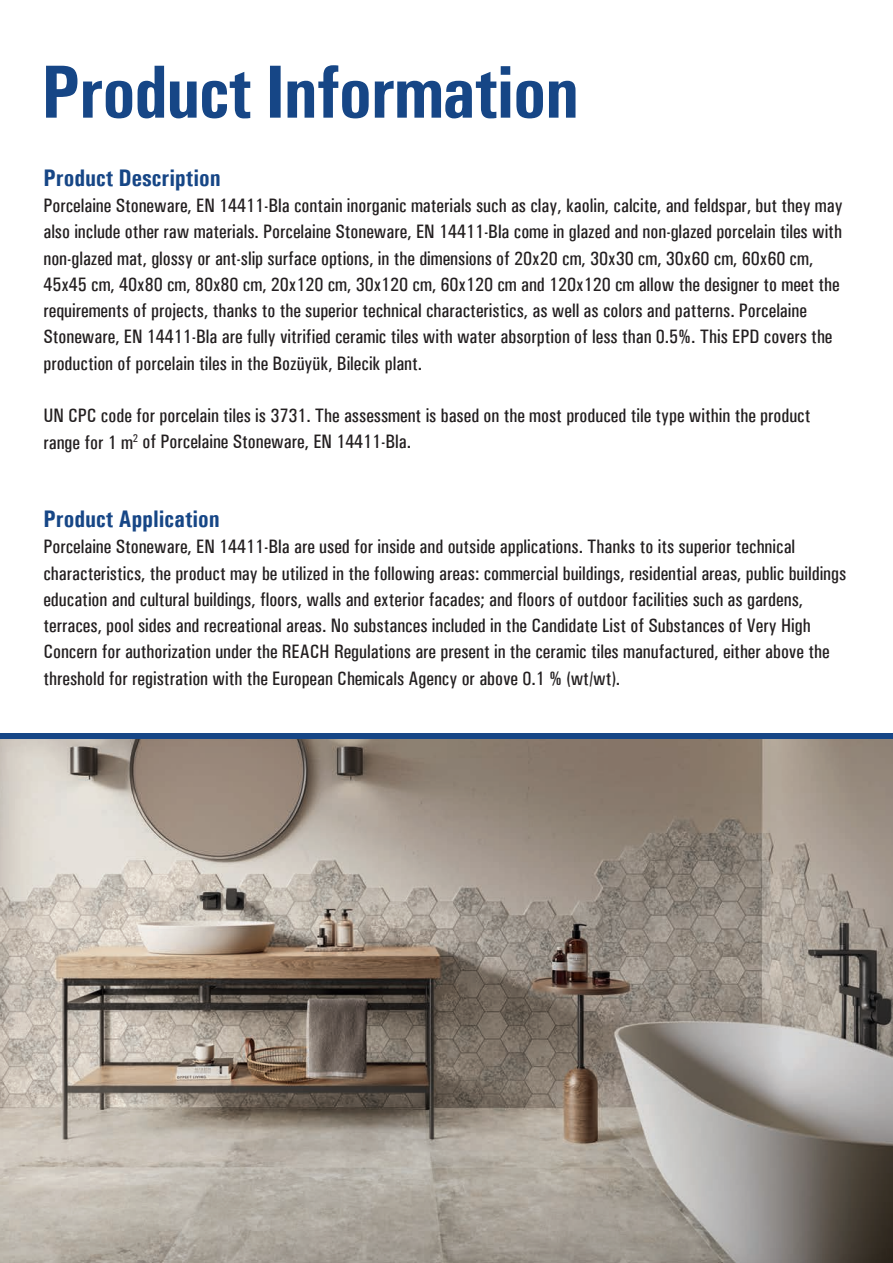
<style>
.page{position:relative;width:893px;height:1263px;background:#fff}
.page>*{position:absolute;margin:0;border:0;box-sizing:border-box;transform-origin:0 0}
.t1{font:700 condensed 75.3px "Univers";letter-spacing:-.02em;color:#164686}
.t2{font:700 condensed 24px "Univers";color:#164686}
.t3{font:500 condensed 19.5px/26.2px "Univers";color:#231f20}
</style>
<div class="page">
<img style="left:0;top:738px;width:893px;height:525px">
<div style="left:0;top:733px;width:893px;height:5px;background:#164686"></div>
<h1 class="t1" style="left:41px;top:46px;width:540px">Product Information</h1>
<p class="t2" style="left:43px;top:163px;width:179px">Product Description</p>
<p class="t3" style="left:43px;top:193px;width:801px">Porcelaine Stoneware, EN 14411-Bla contain inorganic materials such as clay, kaolin, calcite, and feldspar, but they may also include other raw materials. Porcelaine Stoneware, EN 14411-Bla come in glazed and non-glazed porcelain tiles with non-glazed mat, glossy or ant-slip surface options, in the dimensions of 20x20 cm, 30x30 cm, 30x60 cm, 60x60 cm, 45x45 cm, 40x80 cm, 80x80 cm, 20x120 cm, 30x120 cm, 60x120 cm and 120x120 cm allow the designer to meet the requirements of projects, thanks to the superior technical characteristics, as well as colors and patterns. Porcelaine Stoneware, EN 14411-Bla are fully vitrified ceramic tiles with water absorption of less than 0.5%. This EPD covers the production of porcelain tiles in the Bozüyük, Bilecik plant.</p>
<p class="t3" style="left:43px;top:402px;width:769px">UN CPC code for porcelain tiles is 3731. The assessment is based on the most produced tile type within the product range for 1 m<sup>2</sup> of Porcelaine Stoneware, EN 14411-Bla.</p>
<p class="t2" style="left:43px;top:504px;width:178px">Product Application</p>
<p class="t3" style="left:43px;top:534px;width:804px">Porcelaine Stoneware, EN 14411-Bla are used for inside and outside applications. Thanks to its superior technical characteristics, the product may be utilized in the following areas: commercial buildings, residential areas, public buildings education and cultural buildings, floors, walls and exterior facades; and floors of outdoor facilities such as gardens, terraces, pool sides and recreational areas. No substances included in the Candidate List of Substances of Very High Concern for authorization under the REACH Regulations are present in the ceramic tiles manufactured, either above the threshold for registration with the European Chemicals Agency or above 0.1 % (wt/wt).</p>
</div>
